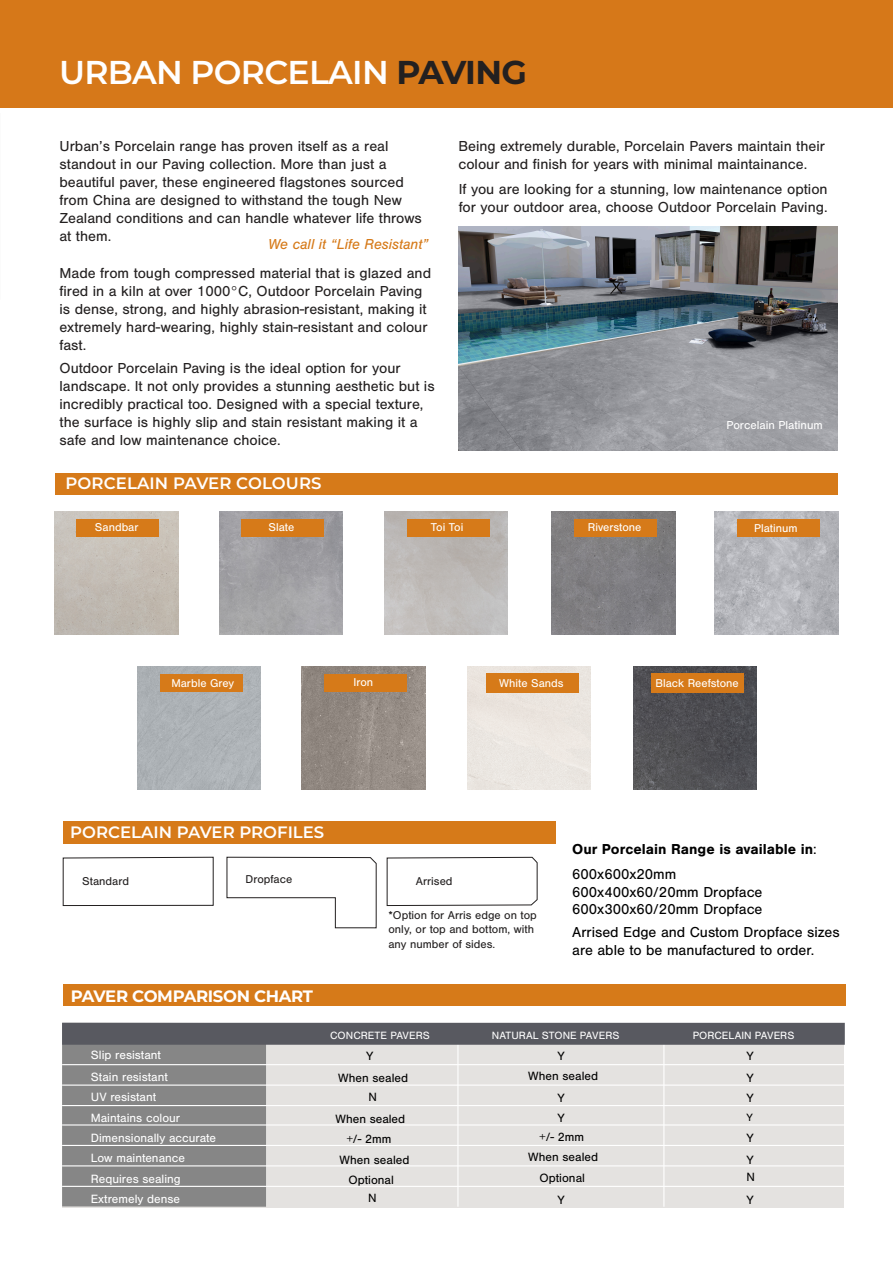
<style>
.page{position:relative;width:893px;height:1263px;background:#fff}
.page>*{position:absolute;margin:0;border:0;box-sizing:border-box;transform-origin:0 0}
.t1{font:600 33px "Montserrat";letter-spacing:-.02em;color:#fff}
.t2{font:600 16.5px "Montserrat";color:#fff}
.t3{font:700 16.5px "Montserrat";letter-spacing:-.02em;color:#fff}
.t4{font:15px/18px "Nimbus San";color:#232020}
.t5{font:15px/18px "Nimbus San";color:#000}
.t6{font:700 15px/24.2px "Nimbus San";color:#000}
.t7{font:italic 15px "Nimbus San";color:#d67a19}
.t8{font:12.45px/20.5px "Nimbus San";color:#fff}
.t9{font:12.45px/20.7px "Nimbus San";color:#000;text-align:center}
.t10{font:12px "Nimbus San";color:#fff}
.t11{font:11.85px/14.1px "Nimbus San";color:#232020}
.t12{font:11.7px "Nimbus San";color:#fff}
.t13{font:11.55px "Nimbus San";color:#fff}
.t14{font:10.95px "Nimbus San";color:#fff}
.t15{font:10.95px "Nimbus San";color:#000}
.s1{font-weight:700;color:#232020}
.s2{font-weight:400}
</style>
<div class="page">
<img style="left:55px;top:511px;width:123px;height:124px">
<div style="left:76px;top:520px;width:83px;height:17px;background:#d67a19"></div>
<div style="left:0;top:0;width:893px;height:111px;background:#d67819"></div>
<hr style="left:0;top:109px;width:893px;height:4px;background:#fff">
<div style="left:55px;top:473px;width:783px;height:22px;background:#d67a19"></div>
<svg style="left:386px;top:856px;width:152px;height:50px"></svg>
<svg style="left:226px;top:856px;width:151px;height:73px"></svg>
<svg style="left:62px;top:856px;width:152px;height:50px"></svg>
<div style="left:63px;top:822px;width:492px;height:22px;background:#d67a19"></div>
<div style="left:63px;top:984px;width:782px;height:22px;background:#d67a19"></div>
<div style="left:62px;top:1039px;width:782px;height:168px;background:#e4e2e0"></div>
<div style="left:62px;top:1023px;width:204px;height:184px;background:#868686"></div>
<hr style="left:62px;top:1064px;width:783px;height:1px;background:#fff">
<hr style="left:62px;top:1124px;width:783px;height:1px;background:#fff">
<hr style="left:62px;top:1084px;width:783px;height:2px;background:#fff">
<hr style="left:62px;top:1145px;width:783px;height:1px;background:#fff">
<hr style="left:62px;top:1105px;width:783px;height:1px;background:#fff">
<hr style="left:62px;top:1165px;width:783px;height:1px;background:#fff">
<hr style="left:62px;top:1186px;width:783px;height:1px;background:#fff">
<hr style="left:457px;top:1024px;width:1px;height:183px;background:#fff">
<hr style="left:663px;top:1024px;width:1px;height:183px;background:#fff">
<div style="left:62px;top:1023px;width:783px;height:22px;background:#585960"></div>
<img style="left:458px;top:227px;width:380px;height:223px">
<img style="left:219px;top:511px;width:123px;height:124px">
<div style="left:241px;top:520px;width:83px;height:17px;background:#d67a19"></div>
<img style="left:385px;top:511px;width:123px;height:124px">
<div style="left:407px;top:520px;width:83px;height:17px;background:#d67a19"></div>
<img style="left:552px;top:511px;width:123px;height:124px">
<div style="left:574px;top:520px;width:83px;height:17px;background:#d67a19"></div>
<img style="left:715px;top:511px;width:123px;height:124px">
<div style="left:737px;top:520px;width:83px;height:17px;background:#d67a19"></div>
<div style="left:138px;top:666px;width:123px;height:124px;background:#adb2b6"></div>
<div style="left:160px;top:675px;width:83px;height:17px;background:#d67a19"></div>
<img style="left:302px;top:666px;width:123px;height:124px">
<div style="left:324px;top:675px;width:83px;height:17px;background:#d67a19"></div>
<div style="left:467px;top:666px;width:124px;height:124px;background:#ebe6e0"></div>
<div style="left:486px;top:674px;width:93px;height:19px;background:#d67a19"></div>
<img style="left:633px;top:666px;width:124px;height:124px">
<div style="left:651px;top:674px;width:92px;height:19px;background:#d67a19"></div>
<h1 class="t1" style="left:59px;top:49px;width:469px">URBAN PORCELAIN <span class="s1">PAVING</span></h1>
<p class="t4" style="left:60px;top:137px;width:364px">Urban’s Porcelain range has proven itself as a real standout in our Paving collection. More than just a beautiful paver, these engineered flagstones sourced from China are designed to withstand the tough New Zealand conditions and can handle whatever life throws at them.</p>
<p class="t7" style="left:269px;top:235px;width:161px">We call it “Life Resistant”</p>
<p class="t4" style="left:60px;top:264px;width:373px">Made from tough compressed material that is glazed and fired in a kiln at over 1000°C, Outdoor Porcelain Paving is dense, strong, and highly abrasion-resistant, making it extremely hard-wearing, highly stain-resistant and colour fast.</p>
<p class="t4" style="left:60px;top:360px;width:377px">Outdoor Porcelain Paving is the ideal option for your landscape. It not only provides a stunning aesthetic but is incredibly practical too. Designed with a special texture, the surface is highly slip and stain resistant making it a safe and low maintenance choice.</p>
<p class="t2" style="left:65px;top:471px;width:258px">PORCELAIN PAVER COLOURS</p>
<p class="t4" style="left:458px;top:137px;width:368px">Being extremely durable, Porcelain Pavers maintain their colour and finish for years with minimal maintainance.</p>
<p class="t4" style="left:459px;top:180px;width:370px;line-height:18.5px">If you are looking for a stunning, low maintenance option for your outdoor area, choose Outdoor Porcelain Paving.</p>
<p class="t10" style="left:726px;top:418px;width:98px">Porcelain Platinum</p>
<p class="t12" style="left:95px;top:521px;width:45px">Sandbar</p>
<p class="t13" style="left:562px;top:519px;width:109px">New Black Reefstone</p>
<p class="t12" style="left:762px;top:520px;width:53px">Greystone</p>
<p class="t12" style="left:269px;top:521px;width:27px">Slate</p>
<p class="t12" style="left:431px;top:521px;width:34px">Toi Toi</p>
<p class="t12" style="left:588px;top:521px;width:55px">Riverstone</p>
<p class="t12" style="left:754px;top:522px;width:45px">Platinum</p>
<p class="t12" style="left:171px;top:677px;width:64px">Marble Grey</p>
<p class="t12" style="left:353px;top:676px;width:21px">Iron</p>
<p class="t12" style="left:499px;top:677px;width:66px">White Sands</p>
<p class="t12" style="left:656px;top:677px;width:85px">Black Reefstone</p>
<p class="t2" style="left:70px;top:820px;width:256px">PORCELAIN PAVER PROFILES</p>
<p class="t11" style="left:82px;top:874px;width:48px">Standard</p>
<p class="t11" style="left:246px;top:872px;width:48px">Dropface</p>
<p class="t11" style="left:416px;top:874px;width:38px">Arrised</p>
<p class="t3" style="left:71px;top:984px;width:244px">PAVER COMPARISON CHART</p>
<p class="t11" style="left:388px;top:908px;width:150px">*Option for Arris edge on top only, or top and bottom, with any number of sides.</p>
<p class="t6" style="left:572px;top:837px;width:246px">Our Porcelain Range is available in<span class="s2">:<br>600x600x20mm</span></p>
<p class="t5" style="left:572px;top:883px;width:192px">600x400x60/20mm Dropface<br>600x300x60/20mm Dropface</p>
<p class="t5" style="left:572px;top:923px;width:269px">Arrised Edge and Custom Dropface sizes are able to be manufactured to order.</p>
<p class="t14" style="left:330px;top:1029px;width:101px">CONCRETE PAVERS</p>
<p class="t14" style="left:492px;top:1029px;width:129px">NATURAL STONE PAVERS</p>
<p class="t14" style="left:693px;top:1029px;width:103px">PORCELAIN PAVERS</p>
<p class="t8" style="left:91px;top:1045px;width:127px">Slip resistant<br>Stain resistant<br>UV resistant<br>Maintains colour<br>Dimensionally accurate<br>Low maintenance<br>Requires sealing<br>Extremely dense</p>
<p class="t9" style="left:338px;top:1045px;width:71px;line-height:21.6px">Y<br>When sealed</p>
<p class="t9" style="left:335px;top:1087px;width:75px">N<br>When sealed +/- 2mm<br>When sealed<br>Optional</p>
<p class="t9" style="left:368px;top:1188px;width:10px">N</p>
<p class="t9" style="left:528px;top:1046px;width:71px;line-height:19.4px">Y<br>When sealed</p>
<p class="t9" style="left:528px;top:1088px;width:71px;line-height:20px">Y<br>Y<br>+/- 2mm<br>When sealed<br>Optional</p>
<p class="t9" style="left:557px;top:1190px;width:9px">Y</p>
<p class="t9" style="left:746px;top:1046px;width:9px;text-align:justify">Y Y Y</p>
<p class="t15" style="left:746px;top:1112px;width:8px">Y</p>
<p class="t9" style="left:746px;top:1127px;width:9px;line-height:21.6px;text-align:left">Y<br>Y</p>
<p class="t9" style="left:746px;top:1165px;width:10px;line-height:23.2px;text-align:left">N<br>Y</p>
</div>
